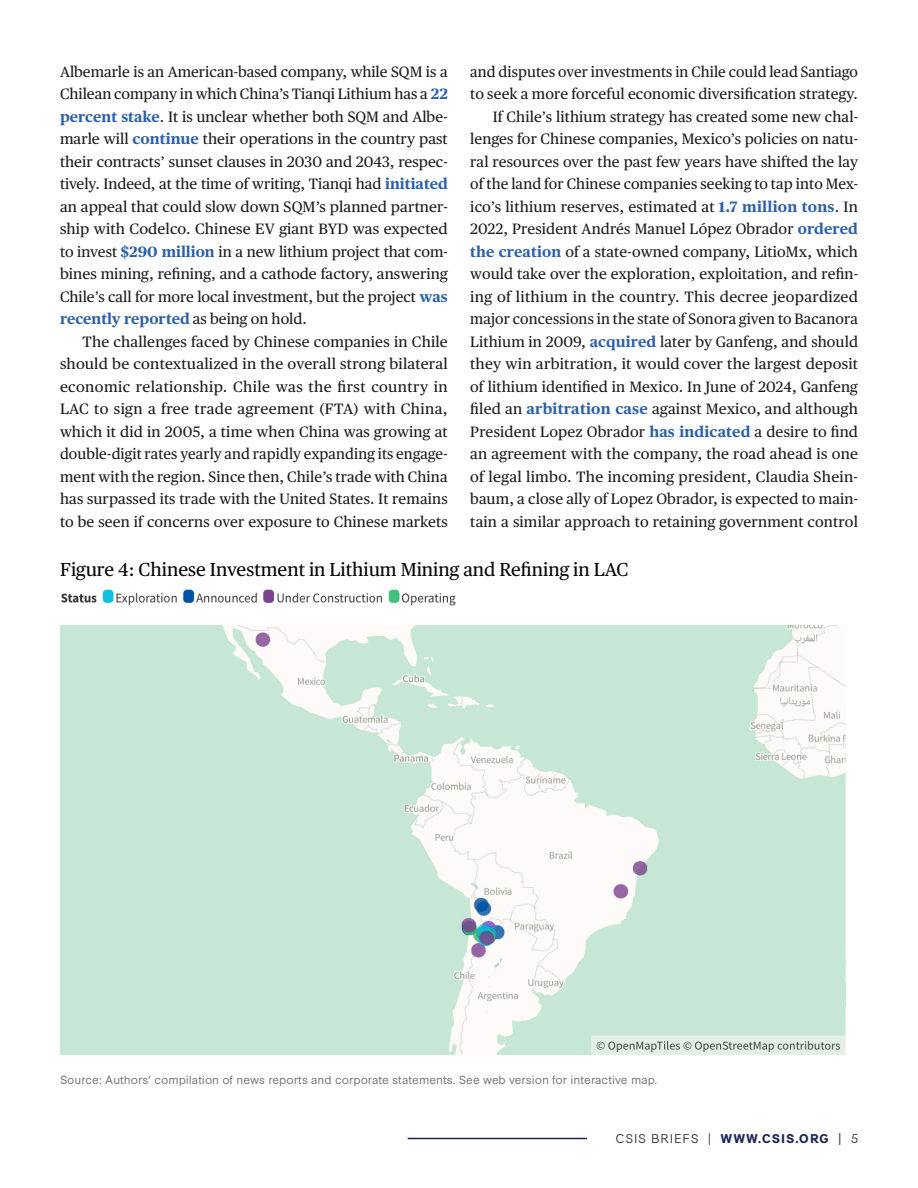
<style>
.page{position:relative;width:918px;height:1188px;background:#fff}
.page>*{position:absolute;margin:0;border:0;box-sizing:border-box;transform-origin:0 0}
.t1{font:18.75px "Publico Text";color:#070806}
.t2{font:15px/22.5px "Publico Text";letter-spacing:.01em;color:#1d1c1b;text-align:justify}
.t3{font:12px "Synthese";letter-spacing:.07em;color:#3e3e3f}
.t4{font:11.25px "Synthese";color:#6c6d70}
.s1{font-weight:700;color:#2c60ab}
.s2{font-weight:700;color:#1a2756}
.s3{font-style:inherit}
</style>
<div class="page">
<img style="left:61px;top:589px;width:395px;height:17px">
<img style="left:60px;top:626px;width:786px;height:429px">
<hr style="left:408px;top:1138px;width:179px;height:1px;background:#1a2756">
<p class="t2" style="left:60px;top:59px;width:389px">Albemarle is an American-based company, while SQM is a Chilean company in which China’s Tianqi Lithium has a <span class="s1">22 percent stake</span>. It is unclear whether both SQM and Albe&shy;marle will <span class="s1">continue</span> their operations in the country past their contracts’ sunset clauses in 2030 and 2043, respec&shy;tively. Indeed, at the time of writing, Tianqi had <span class="s1">initiated </span>an appeal that could slow down SQM’s planned partner&shy;ship with Codelco. Chinese EV giant BYD was expected to invest <span class="s1">$290 million</span> in a new lithium project that com&shy;bines mining, refining, and a cathode factory, answering Chile’s call for more local investment, but the project <span class="s1">was recently reported</span> as being on hold.</p>
<p class="t2" style="left:60px;top:329px;width:389px;text-indent:22px">The challenges faced by Chinese companies in Chile should be contextualized in the overall strong bilateral economic relationship. Chile was the first country in LAC to sign a free trade agreement (FTA) with China, which it did in 2005, a time when China was growing at double-digit rates yearly and rapidly expanding its engage&shy;ment with the region. Since then, Chile’s trade with China has surpassed its trade with the United States. It remains to be seen if concerns over exposure to Chinese markets</p>
<p class="t2" style="left:470px;top:59px;width:389px;text-align:right">and disputes over investments in Chile could lead Santiago to seek a more forceful economic diversification strategy.<br>If Chile’s lithium strategy has created some new chal&shy;lenges for Chinese companies, Mexico’s policies on natu&shy;ral resources over the past few years have shifted the lay of the land for Chinese companies seeking to tap into Mex&shy;ico’s lithium reserves, estimated at <span class="s1">1.7 million tons</span>. In 2022, President Andrés Manuel López Obrador <span class="s1">ordered the creation</span> of a state-owned company, LitioMx, which would take over the exploration, exploitation, and refin&shy;ing of lithium in the country. This decree jeopardized major concessions in the state of Sonora given to Bacanora Lithium in 2009, <span class="s1">acquired</span> later by Ganfeng, and should they win arbitration, it would cover the largest deposit of lithium identified in Mexico. In June of 2024, Ganfeng filed an <span class="s1">arbitration case</span> against Mexico, and although President Lopez Obrador <span class="s1">has indicated</span> a desire to find an agreement with the company, the road ahead is one of legal limbo. The incoming president, Claudia Shein&shy;baum, a close ally of Lopez Obrador, is expected to main&shy;tain a similar approach to retaining government control</p>
<p class="t1" style="left:60px;top:555px;width:570px">Figure 4: Chinese Investment in Lithium Mining and Refining in LAC</p>
<p class="t4" style="left:60px;top:1070px;width:599px">Source: Authors’ compilation of news reports and corporate statements. See web version for interactive map.</p>
<p class="t3" style="left:615px;top:1129px;width:244px">CSIS BRIEFS | <span class="s2">WWW.CSIS.ORG</span> <span class="s3">|</span> 5</p>
</div>
